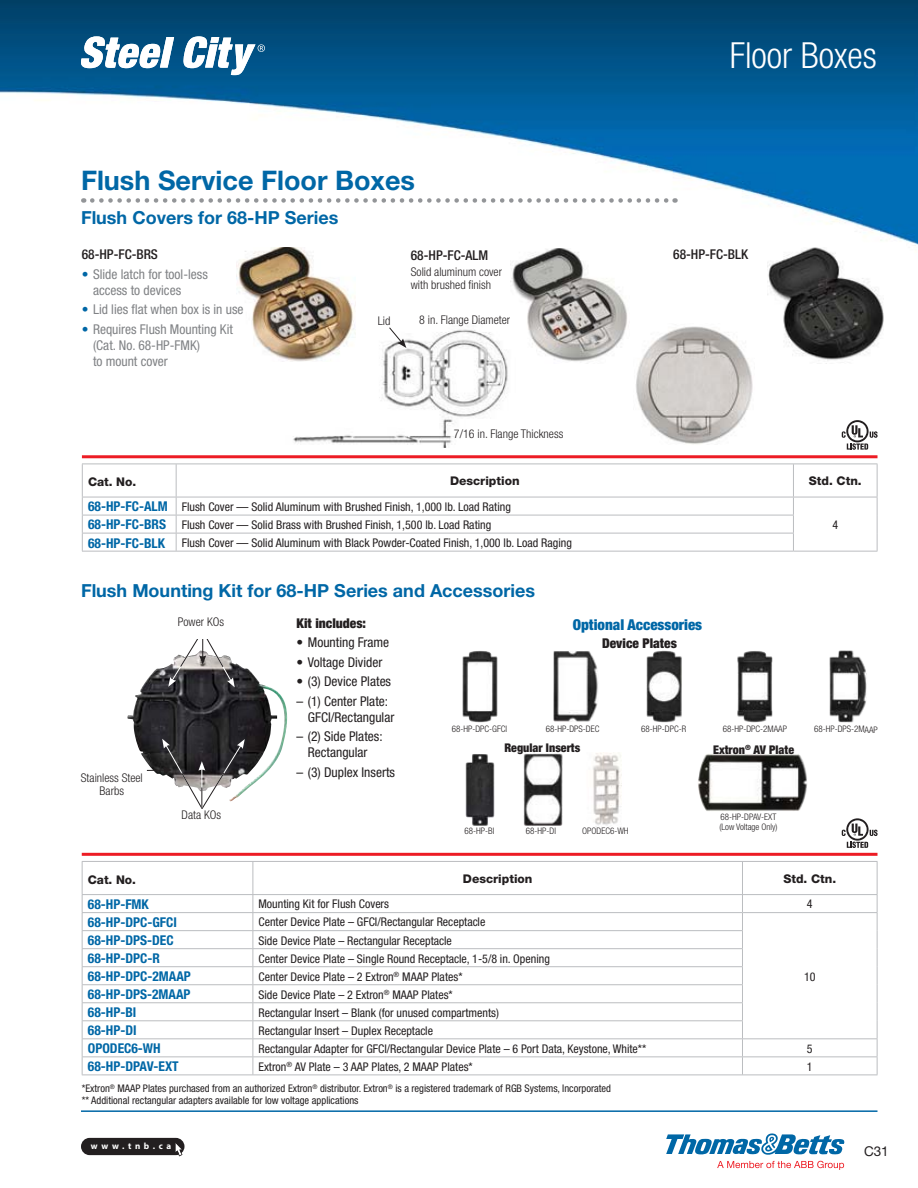
<style>
.page{position:relative;width:918px;height:1188px;background:#fff}
.page>*{position:absolute;margin:0;border:0;box-sizing:border-box;transform-origin:0 0}
.t1{font:300 condensed 36px "Helvetica Neue LT Std";color:#fff}
.t2{font:700 27px "Helvetica Neue LT Std";color:#0067a6}
.t3{font:700 18px "Helvetica Neue LT Std";color:#0067a6}
.t4{font:900 condensed 15px "Helvetica Neue LT Std";color:#0067a6}
.t5{font:condensed 13.5px/16.2px "Helvetica Neue LT Std";color:#231f20}
.t6{font:condensed 13.5px/16.2px "Helvetica Neue LT Std";color:#808285}
.t7{font:700 condensed 13.5px "Helvetica Neue LT Std";color:#0067a6}
.t8{font:500 condensed 13.5px "Helvetica Neue LT Std";color:#231f20}
.t9{font:900 condensed 13.5px "Helvetica Neue LT Std";color:#231f20}
.t10{font:13.5px "Helvetica Neue LT Std";color:#231f20}
.t11{font:condensed 12px/18px "Helvetica Neue LT Std";color:#231f20}
.t12{font:300 condensed 12px/12.8px "Helvetica Neue LT Std";color:#231f20}
.t13{font:800 12px "Helvetica Neue LT Std";color:#231f20}
.t14{font:900 condensed 12px "Helvetica Neue LT Std";letter-spacing:-.005em;color:#231f20}
.t15{font:condensed 10.5px/12px "Helvetica Neue LT Std";color:#231f20}
.t16{font:300 condensed 9px/10.5px "Helvetica Neue LT Std";color:#231f20}
.t17{font:700 9px "Myriad Pro";letter-spacing:.4em;color:#fff}
.s1{color:#0067a6}
.s2{font-weight:700;font-size:13.5px;color:#0067a6}
</style>
<div class="page">
<div style="left:81px;top:1138px;width:103px;height:17px;background:#231f20;border-radius:9px"></div>
<svg style="left:175px;top:1143px;width:8px;height:13px"></svg>
<img style="left:0;top:0;width:918px;height:265px">
<hr style="left:81px;top:1110px;width:797px;height:2px;background:#0067a6">
<img style="left:511px;top:249px;width:119px;height:113px">
<img style="left:636px;top:326px;width:117px;height:118px">
<img style="left:767px;top:248px;width:116px;height:113px">
<img style="left:293px;top:306px;width:223px;height:141px">
<img style="left:236px;top:248px;width:119px;height:114px">
<svg style="left:388px;top:327px;width:18px;height:21px"></svg>
<img style="left:127px;top:663px;width:160px;height:128px">
<svg style="left:168px;top:639px;width:67px;height:48px"></svg>
<img style="left:462px;top:651px;width:36px;height:72px">
<img style="left:553px;top:651px;width:45px;height:71px">
<img style="left:646px;top:650px;width:36px;height:73px">
<img style="left:737px;top:651px;width:35px;height:72px">
<img style="left:829px;top:650px;width:38px;height:73px">
<img style="left:466px;top:754px;width:29px;height:72px">
<img style="left:523px;top:754px;width:40px;height:72px">
<img style="left:593px;top:753px;width:29px;height:73px">
<img style="left:698px;top:754px;width:109px;height:57px">
<svg style="left:147px;top:739px;width:98px;height:70px"></svg>
<svg style="left:717px;top:1161px;width:127px;height:9px"></svg>
<svg style="left:666px;top:1133px;width:178px;height:22px"></svg>
<hr style="left:82px;top:455px;width:796px;height:3px;background:#ed1c24">
<hr style="left:82px;top:551px;width:711px;height:1px;background:#bbbdc0">
<svg style="left:82px;top:464px;width:796px;height:87px"></svg>
<hr style="left:793px;top:551px;width:84px;height:1px;background:#bbbdc0">
<hr style="left:82px;top:853px;width:796px;height:3px;background:#ed1c24">
<svg style="left:83px;top:862px;width:794px;height:213px"></svg>
<svg style="left:83px;top:895px;width:794px;height:161px"></svg>
<hr style="left:82px;top:862px;width:1px;height:32px;background:#bbbdc0">
<hr style="left:82px;top:861px;width:796px;height:1px;background:#bbbdc0">
<hr style="left:253px;top:862px;width:1px;height:32px;background:#bbbdc0">
<hr style="left:742px;top:862px;width:1px;height:32px;background:#bbbdc0">
<hr style="left:877px;top:862px;width:1px;height:32px;background:#bbbdc0">
<hr style="left:82px;top:894px;width:796px;height:1px;background:#bbbdc0">
<hr style="left:82px;top:912px;width:660px;height:1px;background:#bbbdc0">
<hr style="left:742px;top:912px;width:135px;height:1px;background:#bbbdc0">
<hr style="left:82px;top:930px;width:661px;height:1px;background:#bbbdc0">
<hr style="left:82px;top:948px;width:661px;height:1px;background:#bbbdc0">
<hr style="left:82px;top:966px;width:661px;height:1px;background:#bbbdc0">
<hr style="left:82px;top:984px;width:661px;height:1px;background:#bbbdc0">
<hr style="left:82px;top:1002px;width:661px;height:1px;background:#bbbdc0">
<hr style="left:82px;top:1020px;width:661px;height:1px;background:#bbbdc0">
<hr style="left:82px;top:1038px;width:796px;height:1px;background:#bbbdc0">
<svg style="left:82px;top:895px;width:1px;height:180px"></svg>
<hr style="left:82px;top:1056px;width:796px;height:1px;background:#bbbdc0">
<svg style="left:253px;top:895px;width:1px;height:180px"></svg>
<svg style="left:742px;top:895px;width:1px;height:180px"></svg>
<svg style="left:877px;top:895px;width:1px;height:180px"></svg>
<hr style="left:82px;top:1075px;width:796px;height:1px;background:#bbbdc0">
<svg style="left:842px;top:420px;width:36px;height:30px"></svg>
<svg style="left:842px;top:818px;width:36px;height:30px"></svg>
<svg style="left:92px;top:198px;width:584px;height:5px"></svg>
<svg style="left:80px;top:36px;width:185px;height:39px"></svg>
<h2 class="t2" style="left:81px;top:170px;width:336px">Flush Service Floor Boxes</h2>
<h3 class="t3" style="left:81px;top:211px;width:259px">Flush Covers for 68-HP Series</h3>
<p class="t8" style="left:82px;top:250px;width:78px">68-HP-FC-BRS</p>
<p class="t6" style="left:93px;top:268px;width:116px;text-indent:-11px"><span class="s1">•</span> Slide latch for tool-less access to devices</p>
<p class="t6" style="left:82px;top:303px;width:163px"><span class="s1">•</span> Lid lies flat when box is in use</p>
<p class="t6" style="left:93px;top:323px;width:141px;text-indent:-11px"><span class="s1">•</span> Requires Flush Mounting Kit (Cat. No. 68-HP-FMK)<br>to mount cover</p>
<p class="t8" style="left:411px;top:251px;width:79px">68-HP-FC-ALM</p>
<p class="t12" style="left:411px;top:267px;width:93px">Solid aluminum cover with brushed finish</p>
<p class="t12" style="left:378px;top:316px;width:14px">Lid</p>
<p class="t12" style="left:419px;top:314px;width:93px">8 in. Flange Diameter</p>
<p class="t12" style="left:454px;top:429px;width:111px">7/16 in. Flange Thickness</p>
<h1 class="t1" style="left:730px;top:42px;width:149px">Floor Boxes</h1>
<p class="t8" style="left:673px;top:250px;width:76px">68-HP-FC-BLK</p>
<p class="t13" style="left:88px;top:478px;width:50px">Cat. No.</p>
<p class="t13" style="left:450px;top:477px;width:71px">Description</p>
<p class="t13" style="left:809px;top:477px;width:54px">Std. Ctn.</p>
<p class="t11" style="left:88px;top:499px;width:424px"><span class="s2">68-HP-FC-ALM</span> Flush Cover — Solid Aluminum with Brushed Finish, 1,000 lb. Load Rating<br><span class="s2">68-HP-FC-BRS</span> Flush Cover — Solid Brass with Brushed Finish, 1,500 lb. Load Rating</p>
<p class="t11" style="left:832px;top:517px;width:7px">4</p>
<p class="t11" style="left:88px;top:535px;width:486px"><span class="s2">68-HP-FC-BLK</span> Flush Cover — Solid Aluminum with Black Powder-Coated Finish, 1,000 lb. Load Raging</p>
<h3 class="t3" style="left:81px;top:584px;width:456px">Flush Mounting Kit for 68-HP Series and Accessories</h3>
<p class="t12" style="left:178px;top:617px;width:48px">Power KOs</p>
<p class="t12" style="left:81px;top:773px;width:63px;text-align:center">Stainless Steel<br>Barbs</p>
<p class="t12" style="left:182px;top:810px;width:41px">Data KOs</p>
<p class="t9" style="left:297px;top:618px;width:71px">Kit includes:</p>
<p class="t5" style="left:297px;top:636px;width:94px">• Mounting Frame</p>
<p class="t5" style="left:297px;top:656px;width:87px">• Voltage Divider</p>
<p class="t5" style="left:297px;top:675px;width:96px">• (3) Device Plates</p>
<p class="t5" style="left:308px;top:694px;width:88px;text-indent:-11px">– (1) Center Plate:<br>GFCI/Rectangular</p>
<p class="t5" style="left:297px;top:730px;width:88px;text-align:center">– (2) Side Plates:<br>Rectangular</p>
<p class="t5" style="left:297px;top:766px;width:100px">– (3) Duplex Inserts</p>
<p class="t4" style="left:573px;top:619px;width:131px">Optional Accessories</p>
<p class="t9" style="left:602px;top:638px;width:76px">Device Plates</p>
<p class="t16" style="left:452px;top:724px;width:57px">68-HP-DPC-GFCI</p>
<p class="t16" style="left:546px;top:725px;width:55px">68-HP-DPS-DEC</p>
<p class="t16" style="left:641px;top:725px;width:46px">68-HP-DPC-R</p>
<p class="t16" style="left:723px;top:725px;width:66px">68-HP-DPC-2MAAP</p>
<p class="t16" style="left:814px;top:725px;width:65px">68-HP-DPS-2MAAP</p>
<p class="t14" style="left:504px;top:744px;width:77px">Regular Inserts</p>
<p class="t14" style="left:713px;top:745px;width:83px">Extron<sup>®</sup> AV Plate</p>
<p class="t16" style="left:465px;top:827px;width:31px">68-HP-BI</p>
<p class="t16" style="left:526px;top:827px;width:32px">68-HP-DI</p>
<p class="t16" style="left:582px;top:827px;width:48px">OPODEC6-WH</p>
<p class="t16" style="left:719px;top:812px;width:60px">68-HP-DPAV-EXT (Low Voltage Only)</p>
<p class="t13" style="left:88px;top:875px;width:50px">Cat. No.</p>
<p class="t13" style="left:463px;top:874px;width:71px">Description</p>
<p class="t13" style="left:783px;top:874px;width:54px">Std. Ctn.</p>
<p class="t7" style="left:88px;top:899px;width:62px">68-HP-FMK</p>
<p class="t11" style="left:259px;top:897px;width:132px">Mounting Kit for Flush Covers</p>
<p class="t11" style="left:807px;top:897px;width:7px">4</p>
<p class="t7" style="left:88px;top:917px;width:90px">68-HP-DPC-GFCI</p>
<p class="t11" style="left:259px;top:915px;width:228px">Center Device Plate – GFCI/Rectangular Receptacle</p>
<p class="t7" style="left:88px;top:935px;width:87px">68-HP-DPS-DEC</p>
<p class="t11" style="left:259px;top:933px;width:195px">Side Device Plate – Rectangular Receptacle</p>
<p class="t7" style="left:88px;top:953px;width:73px">68-HP-DPC-R</p>
<p class="t11" style="left:259px;top:951px;width:293px">Center Device Plate – Single Round Receptacle, 1-5/8 in. Opening</p>
<p class="t7" style="left:88px;top:971px;width:104px">68-HP-DPC-2MAAP</p>
<p class="t11" style="left:259px;top:969px;width:206px">Center Device Plate – 2 Extron<sup>®</sup> MAAP Plates*</p>
<p class="t7" style="left:88px;top:990px;width:104px">68-HP-DPS-2MAAP</p>
<p class="t11" style="left:259px;top:987px;width:196px">Side Device Plate – 2 Extron<sup>®</sup> MAAP Plates*</p>
<p class="t7" style="left:88px;top:1008px;width:50px">68-HP-BI</p>
<p class="t11" style="left:259px;top:1005px;width:242px">Rectangular Insert – Blank (for unused compartments)</p>
<p class="t7" style="left:88px;top:1026px;width:50px">68-HP-DI</p>
<p class="t11" style="left:259px;top:1023px;width:176px">Rectangular Insert – Duplex Receptacle</p>
<p class="t7" style="left:88px;top:1044px;width:74px">OPODEC6-WH</p>
<p class="t11" style="left:259px;top:1041px;width:389px">Rectangular Adapter for GFCI/Rectangular Device Plate – 6 Port Data, Keystone, White**</p>
<p class="t11" style="left:807px;top:1041px;width:7px">5</p>
<p class="t7" style="left:88px;top:1062px;width:92px">68-HP-DPAV-EXT</p>
<p class="t11" style="left:259px;top:1059px;width:216px">Extron<sup>®</sup> AV Plate – 3 AAP Plates, 2 MAAP Plates*</p>
<p class="t11" style="left:807px;top:1059px;width:7px">1</p>
<p class="t11" style="left:804px;top:969px;width:13px">10</p>
<p class="t15" style="left:82px;top:1083px;width:531px">*Extron<sup>®</sup> MAAP Plates purchased from an authorized Extron<sup>®</sup> distributor. Extron<sup>®</sup> is a registered trademark of RGB Systems, Incorporated ** Additional rectangular adapters available for low voltage applications</p>
<p class="t17" style="left:91px;top:1141px;width:82px">www.tnb.ca</p>
<p class="t10" style="left:864px;top:1144px;width:26px">C31</p>
</div>
